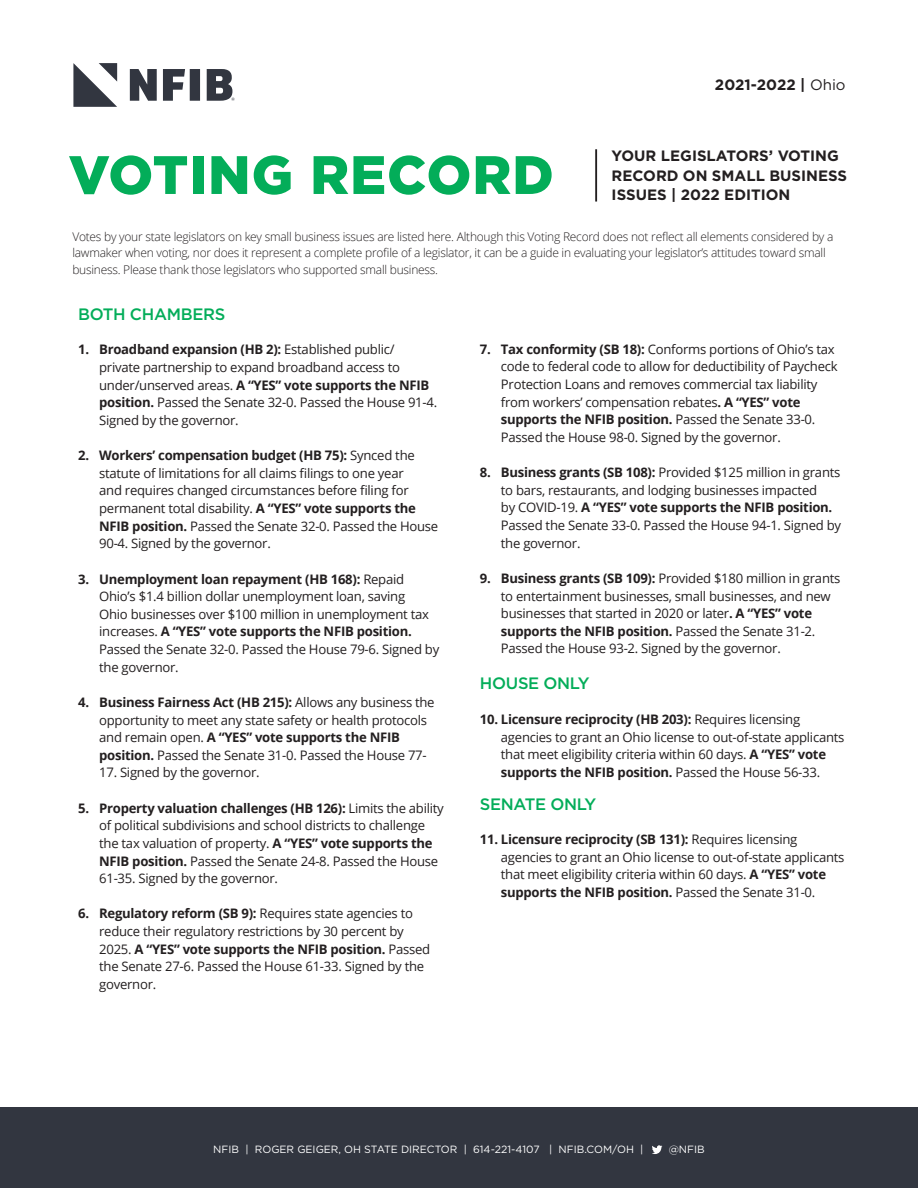
<style>
.page{position:relative;width:918px;height:1188px;background:#fff}
.page>*{position:absolute;margin:0;border:0;box-sizing:border-box;transform-origin:0 0}
.t1{font:900 54px "Gotham";letter-spacing:.02em;color:#03ad59}
.t2{font:500 16.5px "Gotham";letter-spacing:-.02em;color:#03ad59}
.t3{font:700 15px/19.5px "Gotham";color:#231f20}
.t4{font:13.2px/17.7px "Open Sans";letter-spacing:-.02em;color:#231f20}
.t5{font:300 12px/16.5px "Open Sans";letter-spacing:-.02em;color:#231f20}
.t6{font:10.5px "Gotham";color:#fff}
.s1{font-weight:400}
.s2{font-weight:700}
</style>
<div class="page">
<div style="left:0;top:1107px;width:918px;height:81px;background:#323640"></div>
<svg style="left:652px;top:1145px;width:10px;height:9px"></svg>
<hr style="left:595px;top:149px;width:2px;height:53px;background:#231f20">
<svg style="left:73px;top:63px;width:44px;height:44px"></svg>
<svg style="left:130px;top:69px;width:27px;height:32px"></svg>
<svg style="left:163px;top:69px;width:37px;height:32px"></svg>
<svg style="left:207px;top:69px;width:28px;height:32px"></svg>
<p class="t1" style="left:69px;top:138px;width:487px">VOTING RECORD</p>
<p class="t3" style="left:715px;top:75px;width:132px">2021-2022 | <span class="s1">Ohio</span></p>
<p class="t3" style="left:612px;top:146px;width:237px">YOUR LEGISLATORS’ VOTING<br>RECORD ON SMALL BUSINESS<br>ISSUES | 2022 EDITION</p>
<p class="t5" style="left:72px;top:228px;width:763px">Votes by your state legislators on key small business issues are listed here. Although this Voting Record does not reflect all elements considered by a lawmaker when voting, nor does it represent a complete profile of a legislator, it can be a guide in evaluating your legislator’s attitudes toward small business. Please thank those legislators who supported small business.</p>
<p class="t2" style="left:78px;top:304px;width:149px">BOTH CHAMBERS</p>
<p class="t4" style="left:99px;top:341px;width:340px;text-indent:-21px"><span class="s2">1. Broadband expansion (HB 2):</span> Established public/ private partnership to expand broadband access to under/unserved areas. <span class="s2">A “YES” vote supports the NFIB position.</span> Passed the Senate 32-0. Passed the House 91-4.<br>Signed by the governor.</p>
<p class="t4" style="left:99px;top:446px;width:341px;text-indent:-21px"><span class="s2">2. Workers’ compensation budget (HB 75):</span> Synced the statute of limitations for all claims filings to one year<br>and requires changed circumstances before filing for permanent total disability. <span class="s2">A “YES” vote supports the NFIB position.</span> Passed the Senate 32-0. Passed the House 90-4. Signed by the governor.</p>
<p class="t4" style="left:99px;top:570px;width:342px;text-indent:-21px"><span class="s2">3. Unemployment loan repayment (HB 168):</span> Repaid Ohio’s $1.4 billion dollar unemployment loan, saving<br>Ohio businesses over $100 million in unemployment tax increases. <span class="s2">A “YES” vote supports the NFIB position.<br></span>Passed the Senate 32-0. Passed the House 79-6. Signed by the governor.</p>
<p class="t4" style="left:99px;top:693px;width:337px;text-indent:-21px"><span class="s2">4. Business Fairness Act (HB 215):</span> Allows any business the opportunity to meet any state safety or health protocols and remain open. <span class="s2">A “YES” vote supports the NFIB position.</span> Passed the Senate 31-0. Passed the House 77-</p>
<p class="t4" style="left:99px;top:764px;width:162px">17. Signed by the governor.</p>
<p class="t4" style="left:99px;top:799px;width:346px;text-indent:-21px"><span class="s2">5. Property valuation challenges (HB 126):</span> Limits the ability of political subdivisions and school districts to challenge the tax valuation of property. <span class="s2">A “YES” vote supports the NFIB position.</span> Passed the Senate 24-8. Passed the House 61-35. Signed by the governor.</p>
<p class="t4" style="left:99px;top:905px;width:333px;text-indent:-21px"><span class="s2">6. Regulatory reform (SB 9):</span> Requires state agencies to reduce their regulatory restrictions by 30 percent by 2025. <span class="s2">A “YES” vote supports the NFIB position.</span> Passed the Senate 27-6. Passed the House 61-33. Signed by the governor.</p>
<p class="t4" style="left:501px;top:340px;width:338px;text-indent:-21px"><span class="s2">7. Tax conformity (SB 18):</span> Conforms portions of Ohio’s tax code to federal code to allow for deductibility of Paycheck Protection Loans and removes commercial tax liability from workers’ compensation rebates<span class="s2">. A “YES” vote supports the NFIB position.</span> Passed the Senate 33-0.<br>Passed the House 98-0. Signed by the governor.</p>
<p class="t4" style="left:501px;top:463px;width:342px;text-indent:-21px"><span class="s2">8. Business grants (SB 108):</span> Provided $125 million in grants to bars, restaurants, and lodging businesses impacted<br>by COVID-19. <span class="s2">A “YES” vote supports the NFIB position.<br></span>Passed the Senate 33-0. Passed the House 94-1. Signed by the governor.</p>
<p class="t4" style="left:501px;top:569px;width:341px;text-indent:-21px"><span class="s2">9. Business grants (SB 109):</span> Provided $180 million in grants to entertainment businesses, small businesses, and new businesses that started in 2020 or later<span class="s2">. A “YES” vote supports the NFIB position.</span> Passed the Senate 31-2.<br>Passed the House 93-2. Signed by the governor.</p>
<p class="t2" style="left:480px;top:672px;width:111px">HOUSE ONLY</p>
<p class="t4" style="left:501px;top:710px;width:345px;text-indent:-21px"><span class="s2">10. Licensure reciprocity (HB 203):</span> Requires licensing agencies to grant an Ohio license to out-of-state applicants that meet eligibility criteria within 60 days. <span class="s2">A “YES” vote supports the NFIB position.</span> Passed the House 56-33.</p>
<p class="t2" style="left:480px;top:793px;width:118px">SENATE ONLY</p>
<p class="t4" style="left:501px;top:830px;width:345px;text-indent:-21px"><span class="s2">11. Licensure reciprocity (SB 131):</span> Requires licensing agencies to grant an Ohio license to out-of-state applicants that meet eligibility criteria within 60 days. <span class="s2">A “YES” vote supports the NFIB position.</span> Passed the Senate 31-0.</p>
<p class="t6" style="left:213px;top:1142px;width:432px">NFIB | ROGER GEIGER, OH STATE DIRECTOR | 614-221-4107 | NFIB.COM/OH |</p>
<p class="t6" style="left:669px;top:1142px;width:38px">@NFIB</p>
</div>
